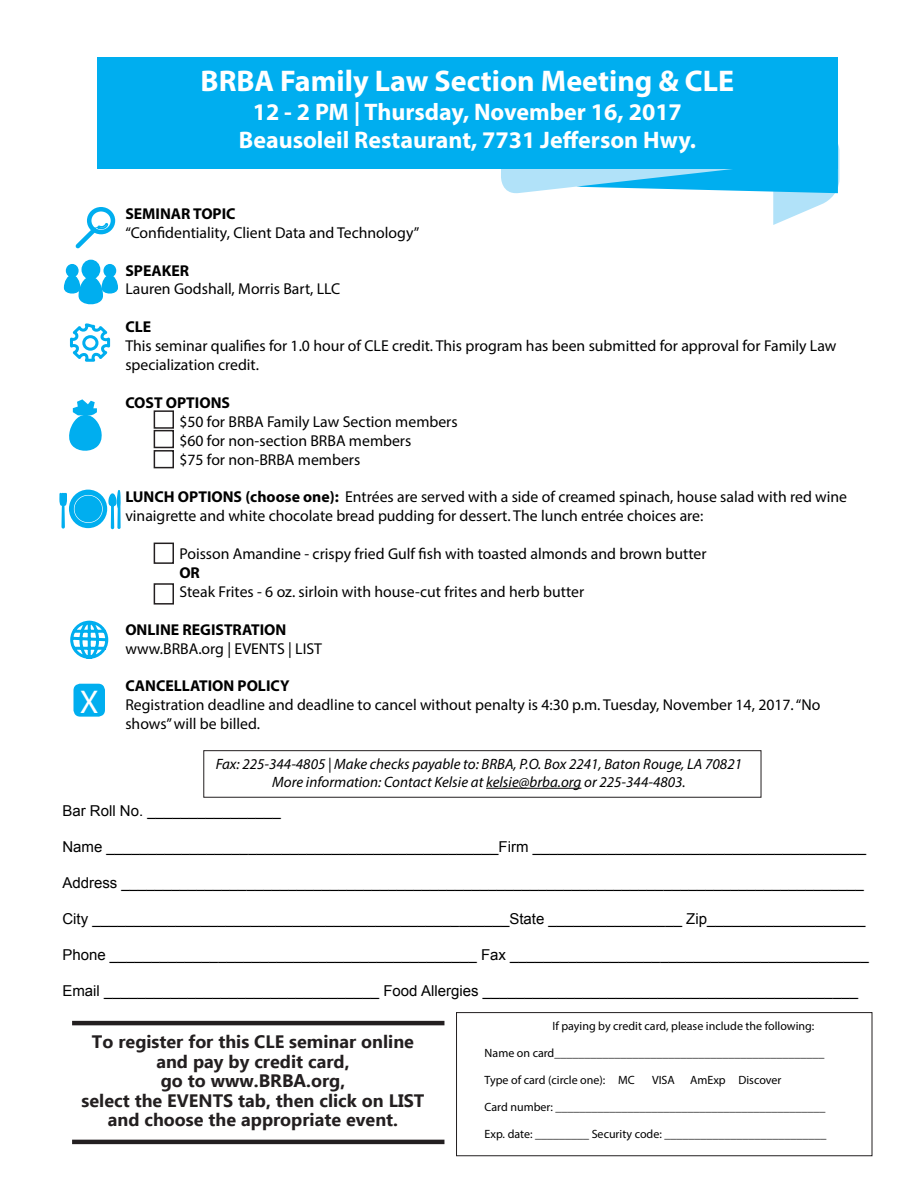
<style>
.page{position:relative;width:918px;height:1188px;background:#fff}
.page>*{position:absolute;margin:0;border:0;box-sizing:border-box;transform-origin:0 0}
.t1{font:33px "Myriad Pro";color:#fff}
.t2{font:700 30px "Myriad Pro";color:#fff}
.t3{font:700 24px/28.8px "Myriad Pro";color:#fff;text-align:center}
.t4{font:700 18px/19.5px "Ebrima";color:#231f20;text-align:center}
.t5{font:15.75px/18.9px "Myriad Pro";color:#000}
.t6{font:700 15.75px "Myriad Pro";color:#000}
.t7{font:15px "Arial";color:#000}
.t8{font:italic 15px/18px "Myriad Pro";color:#000;text-align:center}
.t9{font:12px "Myriad Pro";color:#000}
.s1{font-weight:700}
</style>
<div class="page">
<hr style="left:486px;top:788px;width:95px;height:1px;background:#000">
<div style="left:154px;top:410px;width:20px;height:19px;border:2px solid #231f20"></div>
<div style="left:154px;top:430px;width:20px;height:18px;border:2px solid #231f20"></div>
<div style="left:154px;top:450px;width:20px;height:18px;border:2px solid #231f20"></div>
<div style="left:87px;top:207px;width:28px;height:27px;border:4px solid #00aeef;border-radius:50%"></div>
<svg style="left:75px;top:222px;width:34px;height:27px"></svg>
<svg style="left:70px;top:620px;width:39px;height:39px"></svg>
<div style="left:73px;top:684px;width:32px;height:33px;background:#00aeef;border-radius:7px"></div>
<div style="left:456px;top:1012px;width:416px;height:144px;border:1px solid #231f20"></div>
<hr style="left:72px;top:1021px;width:372px;height:4px;background:#231f20">
<hr style="left:72px;top:1140px;width:372px;height:4px;background:#231f20">
<svg style="left:501px;top:144px;width:338px;height:81px"></svg>
<div style="left:97px;top:57px;width:741px;height:111px;background:#00aeef"></div>
<div style="left:203px;top:750px;width:558px;height:48px;border:1px solid #231f20"></div>
<div style="left:154px;top:543px;width:20px;height:21px;border:2px solid #231f20"></div>
<div style="left:154px;top:583px;width:20px;height:22px;border:2px solid #231f20"></div>
<div style="left:82px;top:260px;width:18px;height:19px;background:#00aeef;border-radius:50%"></div>
<div style="left:82px;top:260px;width:18px;height:20px;border:2px solid #00aeef;border-radius:50%"></div>
<div style="left:67px;top:265px;width:11px;height:12px;background:#00aeef;border-radius:50%"></div>
<div style="left:66px;top:264px;width:13px;height:13px;border:2px solid #00aeef;border-radius:50%"></div>
<div style="left:104px;top:265px;width:12px;height:12px;background:#00aeef;border-radius:50%"></div>
<div style="left:103px;top:264px;width:13px;height:13px;border:2px solid #00aeef;border-radius:50%"></div>
<svg style="left:59px;top:274px;width:62px;height:256px"></svg>
<h1 class="t1" style="left:80px;top:682px;width:20px">X</h1>
<h2 class="t2" style="left:201px;top:61px;width:535px">BRBA Family Law Section Meeting &amp; CLE</h2>
<h3 class="t3" style="left:239px;top:96px;width:459px">12 - 2 PM | Thursday, November 16, 2017<br>Beausoleil Restaurant, 7731 Jefferson Hwy.</h3>
<p class="t6" style="left:125px;top:203px;width:112px">SEMINAR TOPIC</p>
<p class="t5" style="left:125px;top:223px;width:296px">“Confidentiality, Client Data and Technology”</p>
<p class="t6" style="left:125px;top:260px;width:65px">SPEAKER</p>
<p class="t5" style="left:125px;top:279px;width:216px">Lauren Godshall, Morris Bart, LLC</p>
<p class="t6" style="left:125px;top:317px;width:27px">CLE</p>
<p class="t5" style="left:125px;top:336px;width:713px">This seminar qualifies for 1.0 hour of CLE credit. This program has been submitted for approval for Family Law specialization credit.</p>
<p class="t6" style="left:125px;top:392px;width:106px">COST OPTIONS</p>
<p class="t5" style="left:179px;top:412px;width:280px">$50 for BRBA Family Law Section members $60 for non-section BRBA members<br>$75 for non-BRBA members</p>
<p class="t5" style="left:125px;top:487px;width:723px"><span class="s1">LUNCH OPTIONS (choose one):</span> Entrées are served with a side of creamed spinach, house salad with red wine vinaigrette and white chocolate bread pudding for dessert. The lunch entrée choices are:</p>
<p class="t5" style="left:179px;top:544px;width:529px">Poisson Amandine - crispy fried Gulf fish with toasted almonds and brown butter</p>
<p class="t6" style="left:179px;top:562px;width:22px">OR</p>
<p class="t5" style="left:179px;top:582px;width:406px">Steak Frites - 6 oz. sirloin with house-cut frites and herb butter</p>
<p class="t6" style="left:125px;top:619px;width:163px">ONLINE REGISTRATION</p>
<p class="t5" style="left:125px;top:639px;width:198px">www.BRBA.org | EVENTS | LIST</p>
<p class="t6" style="left:125px;top:676px;width:166px">CANCELLATION POLICY</p>
<p class="t5" style="left:125px;top:695px;width:697px">Registration deadline and deadline to cancel without penalty is 4:30 p.m. Tuesday, November 14, 2017. “No shows” will be billed.</p>
<p class="t8" style="left:216px;top:754px;width:528px">Fax: 225-344-4805 | Make checks payable to: BRBA, P.O. Box 2241, Baton Rouge, LA 70821<br>More information: Contact Kelsie at kelsie@brba.org or 225-344-4803.</p>
<p class="t7" style="left:62px;top:801px;width:220px">Bar Roll No. ________________</p>
<p class="t7" style="left:62px;top:837px;width:805px">Name _______________________________________________Firm ________________________________________</p>
<p class="t7" style="left:62px;top:873px;width:803px">Address _________________________________________________________________________________________</p>
<p class="t7" style="left:62px;top:909px;width:805px">City __________________________________________________State ________________ Zip___________________</p>
<p class="t7" style="left:62px;top:945px;width:808px">Phone ____________________________________________ Fax ___________________________________________</p>
<p class="t7" style="left:62px;top:981px;width:797px">Email _________________________________ Food Allergies _____________________________________________</p>
<p class="t4" style="left:82px;top:1033px;width:344px">To register for this CLE seminar online and pay by credit card,<br>go to www.BRBA.org,<br>select the EVENTS tab, then click on LIST and choose the appropriate event.</p>
<p class="t9" style="left:552px;top:1018px;width:263px">If paying by credit card, please include the following:</p>
<p class="t9" style="left:485px;top:1045px;width:341px">Name on card_____________________________________________</p>
<p class="t9" style="left:485px;top:1072px;width:152px">Type of card (circle one): MC</p>
<p class="t9" style="left:652px;top:1072px;width:24px">VISA</p>
<p class="t9" style="left:690px;top:1072px;width:93px">AmExp Discover</p>
<p class="t9" style="left:485px;top:1099px;width:342px">Card number: _____________________________________________</p>
<p class="t9" style="left:485px;top:1126px;width:343px">Exp. date: _________ Security code: ___________________________</p>
</div>
